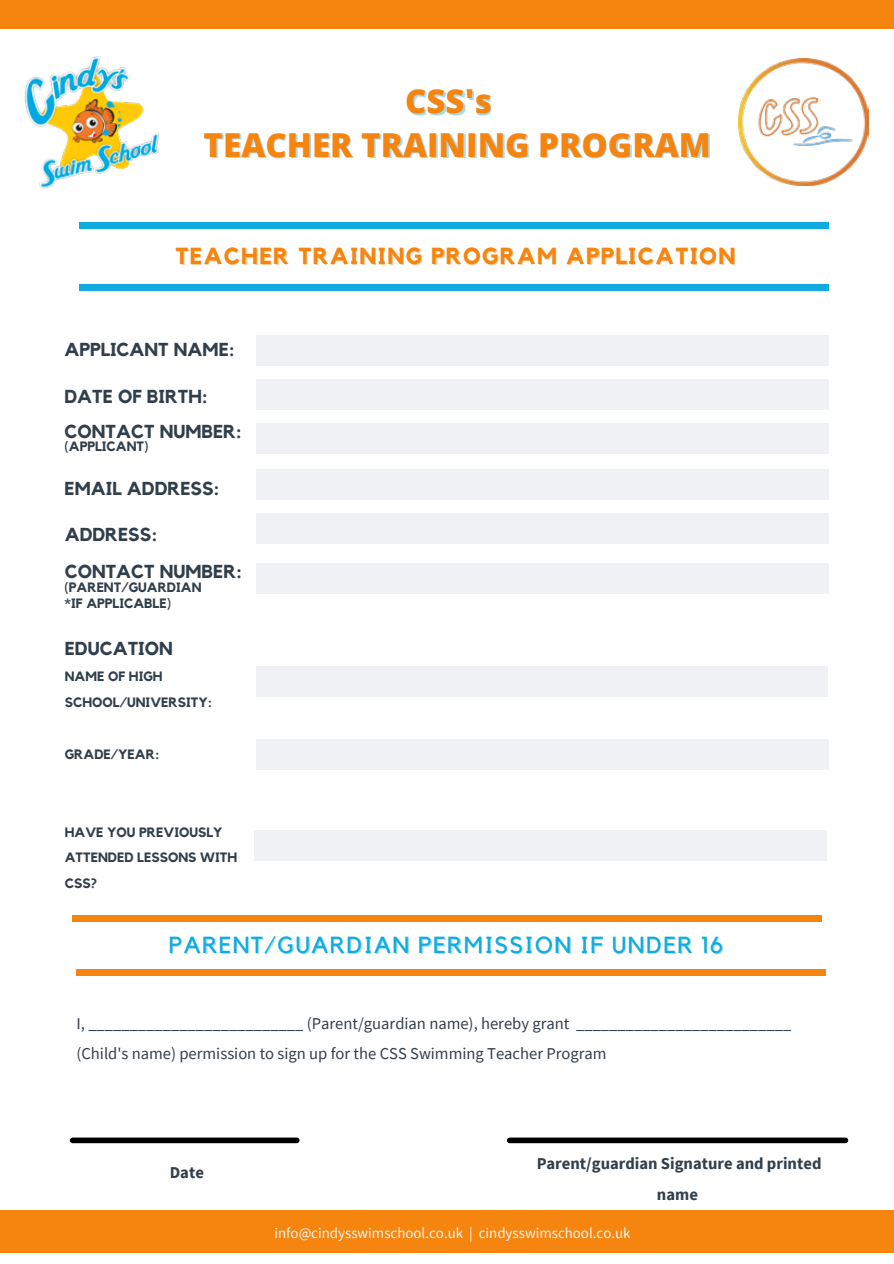
<style>
.page{position:relative;width:894px;height:1264px;background:#fff}
.page>*{position:absolute;margin:0;border:0;box-sizing:border-box;transform-origin:0 0}
.t1{font:800 33px/43.2px "Open Sans";color:#f6850f;text-align:center}
.t2{font:23.25px "Kollektif";letter-spacing:.06em;color:#11abe0}
.t3{font:700 23.25px "Kollektif";letter-spacing:.06em;color:#f6850f}
.t4{font:700 18.75px/35.7px "Kollektif";color:#313f4c}
.t5{font:16.5px/30.5px "Source Sans Pro";color:#313f4c}
.t6{font:700 16.5px/30.5px "Source Sans Pro";color:#313f4c;text-align:center}
.t7{font:14.85px "Source Sans Pro";color:#f4f5ef}
.t8{font:700 13.5px/25.5px "Kollektif";color:#313f4c}
</style>
<div class="page">
<div style="left:256px;top:335px;width:572px;height:30px;background:#eff1f4"></div>
<div style="left:256px;top:379px;width:572px;height:31px;background:#eff1f4"></div>
<div style="left:256px;top:423px;width:572px;height:31px;background:#eff1f4"></div>
<div style="left:256px;top:469px;width:572px;height:30px;background:#eff1f4"></div>
<div style="left:256px;top:513px;width:572px;height:30px;background:#eff1f4"></div>
<div style="left:0;top:0;width:893px;height:28px;background:#f6850f"></div>
<div style="left:79px;top:222px;width:749px;height:7px;background:#11abe0"></div>
<div style="left:79px;top:284px;width:749px;height:7px;background:#11abe0"></div>
<div style="left:73px;top:915px;width:748px;height:6px;background:#f6850f"></div>
<div style="left:76px;top:969px;width:749px;height:7px;background:#f6850f"></div>
<div style="left:0;top:1210px;width:893px;height:42px;background:#f6850f"></div>
<div style="left:256px;top:563px;width:572px;height:30px;background:#eff1f4"></div>
<div style="left:509px;top:1137px;width:336px;height:6px;background:#000"></div>
<div style="left:72px;top:1137px;width:225px;height:6px;background:#000"></div>
<div style="left:256px;top:666px;width:571px;height:31px;background:#eff1f4"></div>
<div style="left:256px;top:739px;width:572px;height:30px;background:#eff1f4"></div>
<div style="left:254px;top:830px;width:572px;height:30px;background:#eff1f4"></div>
<img style="left:24px;top:56px;width:135px;height:133px">
<img style="left:738px;top:59px;width:130px;height:127px">
<h1 class="t1" style="left:203px;top:78px;width:508px">CSS's<br>TEACHER TRAINING PROGRAM</h1>
<h2 class="t3" style="left:175px;top:242px;width:561px">TEACHER TRAINING PROGRAM APPLICATION</h2>
<p class="t4" style="left:64px;top:332px;width:172px">APPLICANT NAME:</p>
<p class="t4" style="left:64px;top:378px;width:179px">DATE OF BIRTH:<br>CONTACT NUMBER:</p>
<p class="t8" style="left:65px;top:433px;width:85px">(APPLICANT)</p>
<p class="t4" style="left:65px;top:470px;width:156px">EMAIL ADDRESS:</p>
<p class="t4" style="left:65px;top:516px;width:179px;line-height:37.2px">ADDRESS:<br>CONTACT NUMBER:</p>
<p class="t8" style="left:65px;top:578px;width:138px;line-height:16.2px">(PARENT/GUARDIAN *IF APPLICABLE)</p>
<p class="t4" style="left:65px;top:630px;width:109px">EDUCATION</p>
<p class="t8" style="left:65px;top:664px;width:149px">NAME OF HIGH<br>SCHOOL/UNIVERSITY:</p>
<p class="t8" style="left:65px;top:741px;width:96px">GRADE/YEAR:</p>
<p class="t8" style="left:65px;top:819px;width:174px">HAVE YOU PREVIOUSLY<br>ATTENDED LESSONS WITH<br>CSS?</p>
<h2 class="t2" style="left:169px;top:931px;width:555px">PARENT/GUARDIAN PERMISSION IF UNDER 16</h2>
<p class="t5" style="left:76px;top:1007px;width:716px">I, __________________________ (Parent/guardian name), hereby grant __________________________ (Child's name) permission to sign up for the CSS Swimming Teacher Program</p>
<p class="t6" style="left:170px;top:1157px;width:36px">Date</p>
<p class="t6" style="left:536px;top:1148px;width:286px">Parent/guardian Signature and printed name</p>
<p class="t7" style="left:274px;top:1223px;width:357px">info@cindysswimschool.co.uk | cindysswimschool.co.uk</p>
</div>
